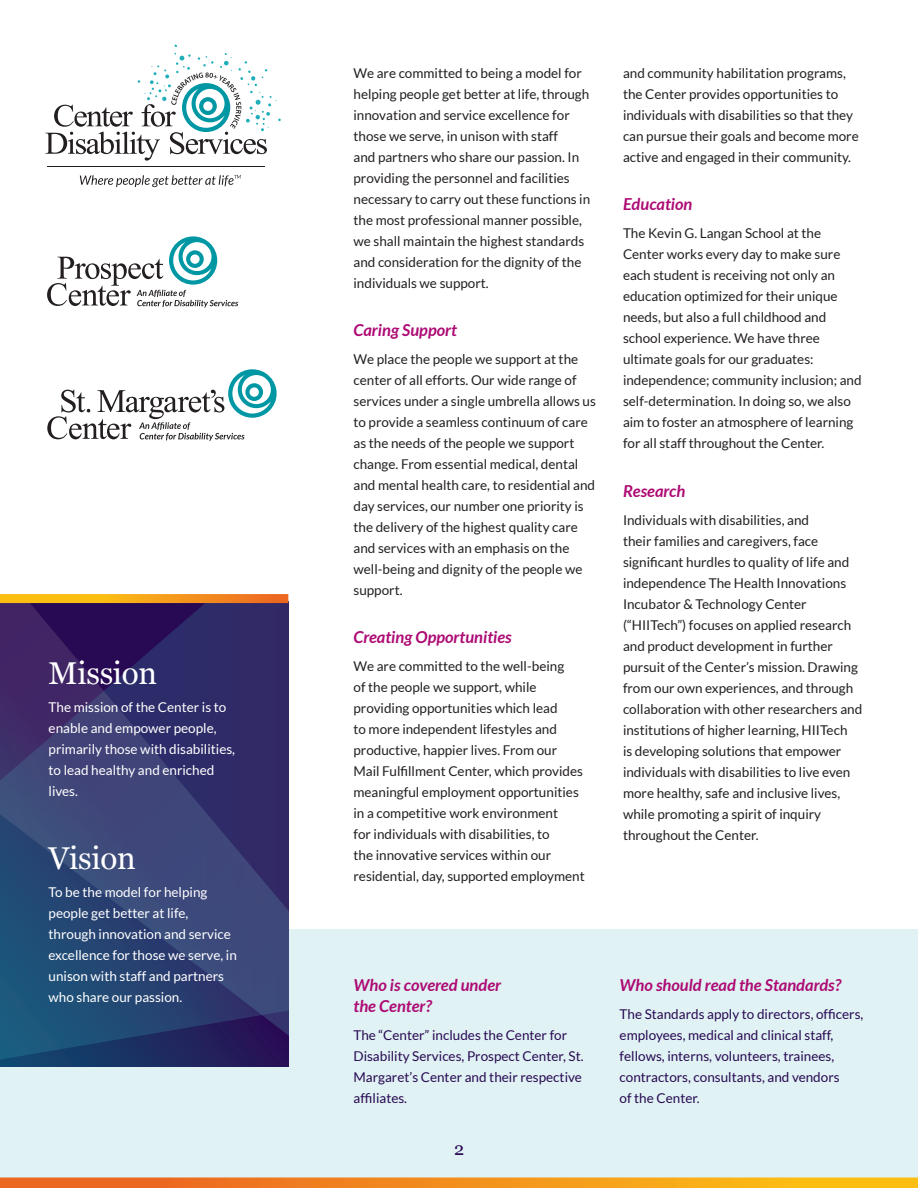
<style>
.page{position:relative;width:918px;height:1188px;background:#fff}
.page>*{position:absolute;margin:0;border:0;box-sizing:border-box;transform-origin:0 0}
.body_copy{font:31.5px "Georgia";letter-spacing:-.01em;color:#fff}
.t1{font:18px "Georgia";color:#280953}
.subhead{font:italic 700 16.5px/21px "Lato";color:#ad0a74}
.body_copy-2{font:13.5px/21px "Lato";color:#231f20}
.body_copy-3{font:13.5px/21px "Lato";color:#280953}
.body_copy-4{font:13.5px/21px "Lato";color:#fff}
.s1{color:#fff}
</style>
<div class="page">
<div style="left:0;top:930px;width:918px;height:258px;background:#e0f2f3"></div>
<svg style="left:0;top:603px;width:288px;height:463px;background:#30386e"></svg>
<svg style="left:0;top:594px;width:288px;height:9px;background:#f6a019"></svg>
<svg style="left:47px;top:369px;width:230px;height:72px"></svg>
<svg style="left:47px;top:236px;width:191px;height:72px"></svg>
<svg style="left:45px;top:53px;width:236px;height:108px"></svg>
<svg style="left:80px;top:175px;width:161px;height:12px"></svg>
<hr style="left:47px;top:166px;width:218px;height:1px;background:#231f20">
<svg style="left:0;top:1178px;width:918px;height:10px;background:#f3901b"></svg>
<p class="body_copy" style="left:49px;top:650px;width:110px">Mission</p>
<p class="body_copy-4" style="left:49px;top:696px;width:188px">The mission of the Center is to enable and empower people, primarily those with disabilities, to lead healthy and enriched lives.</p>
<p class="body_copy" style="left:49px;top:835px;width:89px">Vision</p>
<p class="body_copy-4" style="left:49px;top:881px;width:190px">To be the model for helping people get better at life, through innovation and service excellence for those we serve, in unison with staff and partners who share our passion.</p>
<p class="body_copy-2" style="left:354px;top:63px;width:238px">We are committed to being a model for helping people get better at life, through innovation and service excellence for those we serve, in unison with staff<br>and partners who share our passion. In providing the personnel and facilities necessary to carry out these functions in the most professional manner possible, we shall maintain the highest standards and consideration for the dignity of the individuals we support.<span class="s1">t.</span></p>
<p class="subhead" style="left:354px;top:320px;width:105px">Caring Support</p>
<p class="body_copy-2" style="left:354px;top:349px;width:244px">We place the people we support at the center of all efforts. Our wide range of services under a single umbrella allows us to provide a seamless continuum of care as the needs of the people we support change. From essential medical, dental and mental health care, to residential and day services, our number one priority is the delivery of the highest quality care and services with an emphasis on the well-being and dignity of the people we support.</p>
<p class="subhead" style="left:354px;top:627px;width:160px">Creating Opportunities</p>
<p class="body_copy-2" style="left:354px;top:655px;width:233px">We are committed to the well-being<br>of the people we support, while providing opportunities which lead<br>to more independent lifestyles and productive, happier lives. From our Mail Fulfillment Center, which provides meaningful employment opportunities in a competitive work environment<br>for individuals with disabilities, to<br>the innovative services within our residential, day, supported employment</p>
<p class="body_copy-2" style="left:623px;top:63px;width:237px">and community habilitation programs, the Center provides opportunities to individuals with disabilities so that they can pursue their goals and become more active and engaged in their community.</p>
<p class="subhead" style="left:623px;top:194px;width:71px">Education</p>
<p class="body_copy-2" style="left:623px;top:223px;width:240px">The Kevin G. Langan School at the Center works every day to make sure each student is receiving not only an education optimized for their unique needs, but also a full childhood and school experience. We have three ultimate goals for our graduates: independence; community inclusion; and self-determination. In doing so, we also aim to foster an atmosphere of learning for all staff throughout the Center.</p>
<p class="subhead" style="left:623px;top:481px;width:64px">Research</p>
<p class="body_copy-2" style="left:623px;top:509px;width:241px">Individuals with disabilities, and<br>their families and caregivers, face significant hurdles to quality of life and independence The Health Innovations Incubator &amp; Technology Center (“HIITech”) focuses on applied research and product development in further pursuit of the Center’s mission. Drawing from our own experiences, and through collaboration with other researchers and institutions of higher learning, HIITech<br>is developing solutions that empower individuals with disabilities to live even more healthy, safe and inclusive lives, while promoting a spirit of inquiry throughout the Center.</p>
<p class="subhead" style="left:354px;top:975px;width:149px">Who is covered under the Center?</p>
<p class="body_copy-3" style="left:354px;top:1024px;width:232px">The “Center” includes the Center for Disability Services, Prospect Center, St.<br>Margaret’s Center and their respective affiliates.</p>
<h2 class="t1" style="left:454px;top:1135px;width:12px">2</h2>
<p class="subhead" style="left:620px;top:975px;width:223px">Who should read the Standards?</p>
<p class="body_copy-3" style="left:620px;top:1003px;width:245px">The Standards apply to directors, officers, employees, medical and clinical staff, fellows, interns, volunteers, trainees, contractors, consultants, and vendors<br>of the Center.</p>
</div>
